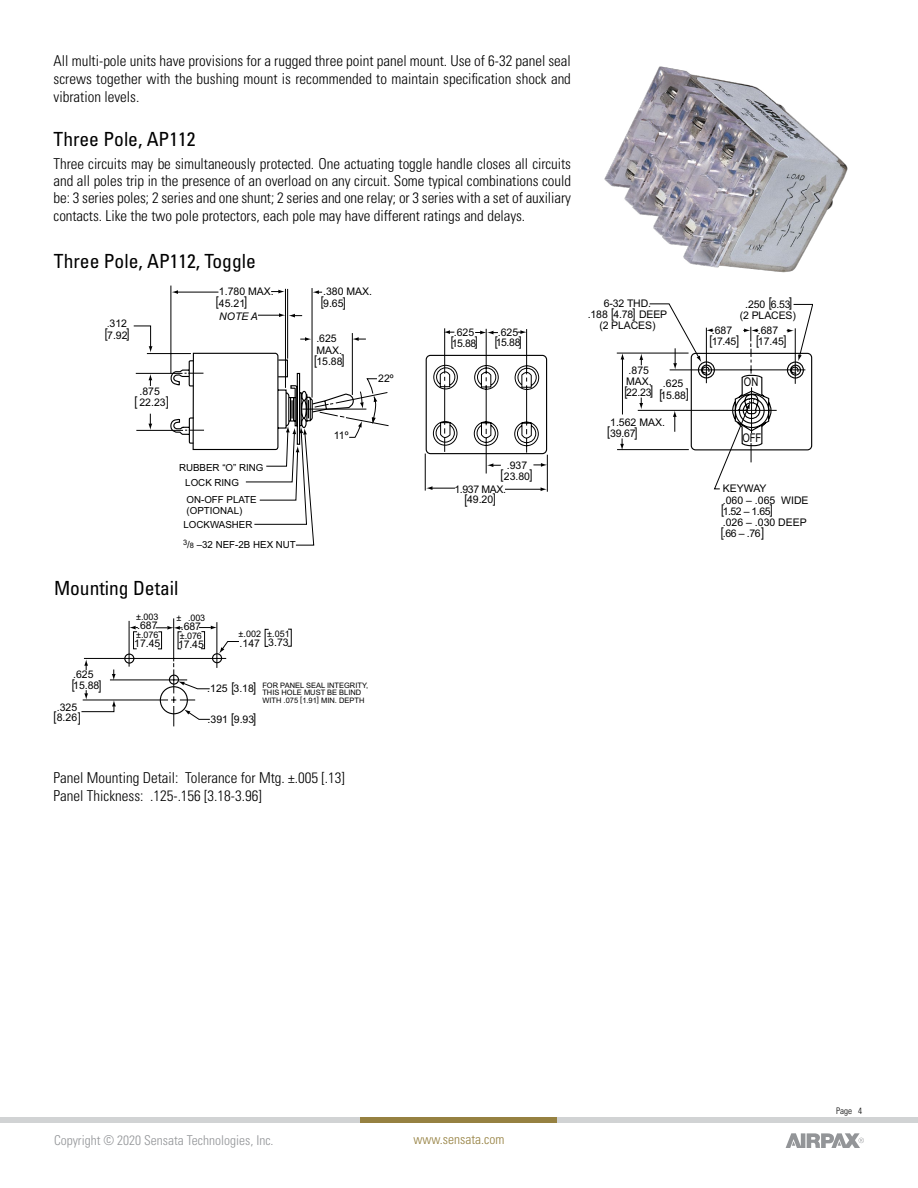
<style>
.page{position:relative;width:918px;height:1188px;background:#fff}
.page>*{position:absolute;margin:0;border:0;box-sizing:border-box;transform-origin:0 0}
.t1{font:condensed 19.5px "Univers LT Std";color:#000}
.t2{font:300 condensed 15px/17.2px "Univers";color:#000;text-align:justify}
.t3{font:300 condensed 13.5px "Univers";color:#939598}
.t4{font:13.5px "Arial";color:#000;scale:.8 1}
.t5{font:300 condensed 13.5px "Univers";color:#968141}
.t6{font:12px "Arial";color:#000;scale:.8 1}
.t7{font:10.5px/11.2px "Arial";color:#000}
.t8{font:10.5px/10.5px "Arial";letter-spacing:-.035em;color:#000;text-align:center}
.t9{font:10.5px/12px "Arial";color:#000;scale:.8 1}
.t10{font:italic 10.5px "Arial";color:#000}
.t11{font:9.75px/15.3px "Arial";color:#000}
.t12{font:9px "Arial";color:#000}
.t13{font:300 condensed 9px "Univers";color:#000}
.t14{font:7.5px/7.5px "Arial";color:#000}
.s1{font-size:13.5px}
.s2{font-size:7.5px}
</style>
<div class="page">
<div style="left:0;top:1117px;width:918px;height:6px;background:#d1d3d4"></div>
<div style="left:361px;top:1117px;width:196px;height:6px;background:#968141"></div>
<svg style="left:786px;top:1133px;width:78px;height:15px"></svg>
<img style="left:604px;top:66px;width:244px;height:207px">
<hr style="left:312px;top:288px;width:1px;height:110px;background:#000">
<hr style="left:285px;top:289px;width:1px;height:99px;background:#000">
<svg style="left:313px;top:290px;width:9px;height:4px"></svg>
<hr style="left:171px;top:286px;width:1px;height:87px;background:#000">
<hr style="left:177px;top:292px;width:41px;height:1px;background:#000">
<svg style="left:172px;top:290px;width:6px;height:4px"></svg>
<svg style="left:271px;top:290px;width:14px;height:3px"></svg>
<svg style="left:258px;top:313px;width:44px;height:5px"></svg>
<svg style="left:133px;top:325px;width:256px;height:221px"></svg>
<div style="left:278px;top:359px;width:10px;height:18px;border:1px solid #000"></div>
<hr style="left:287px;top:289px;width:1px;height:70px;background:#000">
<svg style="left:639px;top:354px;width:4px;height:11px"></svg>
<hr style="left:638px;top:410px;width:139px;height:1px;background:#000">
<hr style="left:617px;top:353px;width:72px;height:1px;background:#000">
<svg style="left:639px;top:398px;width:4px;height:11px"></svg>
<svg style="left:620px;top:438px;width:4px;height:11px"></svg>
<hr style="left:622px;top:358px;width:1px;height:56px;background:#000">
<svg style="left:621px;top:353px;width:3px;height:6px"></svg>
<svg style="left:649px;top:303px;width:164px;height:187px"></svg>
<hr style="left:617px;top:449px;width:72px;height:1px;background:#000">
<div style="left:691px;top:353px;width:121px;height:97px;border:1px solid #000;border-radius:4px"></div>
<svg style="left:425px;top:328px;width:123px;height:164px"></svg>
<hr style="left:110px;top:680px;width:77px;height:1px;background:#000">
<hr style="left:83px;top:700px;width:85px;height:1px;background:#000">
<hr style="left:173px;top:618px;width:1px;height:43px;background:#000">
<hr style="left:84px;top:658px;width:142px;height:1px;background:#000">
<hr style="left:217px;top:622px;width:1px;height:46px;background:#000">
<hr style="left:129px;top:621px;width:1px;height:46px;background:#000">
<svg style="left:112px;top:670px;width:4px;height:10px"></svg>
<svg style="left:81px;top:690px;width:35px;height:22px"></svg>
<svg style="left:84px;top:659px;width:4px;height:11px"></svg>
<svg style="left:124px;top:626px;width:115px;height:100px"></svg>
<p class="t2" style="left:54px;top:52px;width:519px;line-height:18px">All multi-pole units have provisions for a rugged three point panel mount. Use of 6-32 panel seal screws together with the bushing mount is recommended to maintain specification shock and vibration levels.</p>
<h1 class="t1" style="left:54px;top:127px;width:143px">Three Pole, AP112</h1>
<p class="t2" style="left:54px;top:155px;width:519px">Three circuits may be simultaneously protected. One actuating toggle handle closes all circuits and all poles trip in the presence of an overload on any circuit. Some typical combinations could be: 3 series poles; 2 series and one shunt; 2 series and one relay; or 3 series with a set of auxiliary contacts. Like the two pole protectors, each pole may have different ratings and delays.</p>
<h1 class="t1" style="left:54px;top:248px;width:203px">Three Pole, AP112, Toggle</h1>
<p class="t9" style="left:107px;top:318px;width:27px">.312<br>7.92</p>
<p class="t4" style="left:105px;top:328px;width:5px">[</p>
<p class="t4" style="left:126px;top:329px;width:5px">]</p>
<p class="t7" style="left:134px;top:387px;width:36px;line-height:10.5px;text-align:center">.875<br><span class="s1">[</span> 22.23<span class="s1">]</span></p>
<p class="t7" style="left:216px;top:286px;width:60px;line-height:12px;text-indent:3px">1.780 MAX. <span class="s1">[</span>45.21<span class="s1">]</span></p>
<p class="t10" style="left:219px;top:310px;width:40px">NOTE A</p>
<p class="t11" style="left:185px;top:460px;width:80px;text-indent:-6px">RUBBER “O” RING<br>LOCK RING</p>
<p class="t11" style="left:187px;top:495px;width:72px;line-height:10.5px">ON-OFF PLATE (OPTIONAL)</p>
<p class="t11" style="left:183px;top:516px;width:114px;line-height:19.5px">LOCKWASHER<br><sup>3</sup>/<span class="s2">8</span> –32 NEF-2B HEX NUT</p>
<h1 class="t1" style="left:54px;top:576px;width:126px">Mounting Detail</h1>
<p class="t7" style="left:323px;top:287px;width:51px">.380 MAX.<br>9.65</p>
<p class="t7" style="left:316px;top:334px;width:28px">.625<br>MAX.<br>15.88</p>
<p class="t4" style="left:321px;top:297px;width:5px">[</p>
<p class="t4" style="left:343px;top:297px;width:5px">]</p>
<p class="t4" style="left:314px;top:355px;width:5px">[</p>
<p class="t4" style="left:341px;top:355px;width:5px">]</p>
<p class="t7" style="left:334px;top:430px;width:16px">11º</p>
<p class="t7" style="left:378px;top:373px;width:17px">22º</p>
<p class="t12" style="left:136px;top:614px;width:24px">±.003</p>
<p class="t7" style="left:137px;top:621px;width:22px">.687</p>
<p class="t12" style="left:136px;top:632px;width:24px">±.076</p>
<p class="t7" style="left:134px;top:639px;width:28px">17.45</p>
<p class="t12" style="left:177px;top:615px;width:30px">± .003</p>
<p class="t7" style="left:181px;top:622px;width:22px">.687</p>
<p class="t12" style="left:180px;top:633px;width:24px">±.076</p>
<p class="t7" style="left:178px;top:640px;width:27px">17.45</p>
<p class="t12" style="left:267px;top:630px;width:24px">±.051</p>
<p class="t7" style="left:268px;top:638px;width:22px">3.73</p>
<p class="t12" style="left:239px;top:630px;width:24px">±.002</p>
<p class="t7" style="left:240px;top:638px;width:22px">.147</p>
<p class="t7" style="left:207px;top:684px;width:48px">.125 3.18</p>
<p class="t7" style="left:208px;top:714px;width:48px">.391 9.93</p>
<p class="t7" style="left:73px;top:670px;width:28px;line-height:10.5px">.625<br>15.88</p>
<p class="t4" style="left:72px;top:679px;width:5px">[</p>
<p class="t4" style="left:256px;top:695px;width:5px;rotate:-180deg">[</p>
<p class="t4" style="left:256px;top:726px;width:5px;rotate:-180deg">[</p>
<p class="t4" style="left:101px;top:692px;width:5px;rotate:-180deg">[</p>
<p class="t4" style="left:232px;top:682px;width:5px">[</p>
<p class="t14" style="left:262px;top:682px;width:107px">FOR PANEL SEAL INTEGRITY,<br>THIS HOLE MUST BE BLIND<br>WITH .075 [1.91] MIN. DEPTH</p>
<p class="t7" style="left:54px;top:703px;width:25px;line-height:10.5px;text-align:center">.325 <span class="s1">[</span>8.26</p>
<p class="t4" style="left:81px;top:724px;width:5px;rotate:-180deg">[</p>
<p class="t4" style="left:231px;top:713px;width:5px">[</p>
<p class="t7" style="left:452px;top:328px;width:26px;line-height:10.5px">.625<br>15.88</p>
<p class="t4" style="left:451px;top:336px;width:5px">[</p>
<p class="t4" style="left:475px;top:336px;width:5px">]</p>
<p class="t7" style="left:496px;top:328px;width:26px;line-height:10.5px">.625<br>15.88</p>
<p class="t4" style="left:495px;top:336px;width:5px">[</p>
<p class="t4" style="left:519px;top:336px;width:5px">]</p>
<p class="t7" style="left:504px;top:461px;width:28px;line-height:10.5px">.937<br>23.80</p>
<p class="t4" style="left:500px;top:469px;width:5px">[</p>
<p class="t4" style="left:529px;top:469px;width:5px">]</p>
<p class="t8" style="left:454px;top:485px;width:53px">1.937 MAX. <span class="s1">[</span>49.20<span class="s1">]</span></p>
<p class="t7" style="left:588px;top:299px;width:81px;text-align:center">6-32 THD.<br>.188 4.78 DEEP (2 PLACES)</p>
<p class="t4" style="left:611px;top:308px;width:5px">[</p>
<p class="t4" style="left:632px;top:308px;width:5px">]</p>
<p class="t4" style="left:769px;top:297px;width:5px">[</p>
<p class="t4" style="left:792px;top:310px;width:5px;rotate:-180deg">[</p>
<p class="t7" style="left:740px;top:299px;width:58px;text-align:center">.250 6.53 (2 PLACES)</p>
<p class="t7" style="left:712px;top:326px;width:26px">.687<br>17.45</p>
<p class="t7" style="left:758px;top:326px;width:28px">.687<br>17.45</p>
<p class="t4" style="left:756px;top:335px;width:5px">[</p>
<p class="t4" style="left:786px;top:348px;width:5px;rotate:-180deg">[</p>
<p class="t4" style="left:709px;top:336px;width:5px">[</p>
<p class="t4" style="left:736px;top:335px;width:5px">]</p>
<p class="t7" style="left:626px;top:366px;width:27px">.875<br>MAX.<br>22.23</p>
<p class="t7" style="left:610px;top:417px;width:56px">1.562 MAX.<br>39.67</p>
<p class="t7" style="left:663px;top:379px;width:22px">.625</p>
<p class="t6" style="left:744px;top:378px;width:20px">ON</p>
<p class="t7" style="left:661px;top:390px;width:27px">15.88</p>
<p class="t4" style="left:624px;top:386px;width:5px">[</p>
<p class="t4" style="left:650px;top:385px;width:5px">]</p>
<p class="t4" style="left:660px;top:389px;width:5px">[</p>
<p class="t4" style="left:686px;top:389px;width:5px">]</p>
<p class="t4" style="left:607px;top:427px;width:5px">[</p>
<p class="t4" style="left:635px;top:427px;width:5px">]</p>
<p class="t6" style="left:742px;top:433px;width:25px">OFF</p>
<p class="t7" style="left:723px;top:484px;width:87px">KEYWAY<br>.060 – .065 WIDE<br>1.52 – 1.65<br>.026 – .030 DEEP .66 – .76</p>
<p class="t4" style="left:721px;top:504px;width:5px">[</p>
<p class="t4" style="left:770px;top:504px;width:5px">]</p>
<p class="t4" style="left:721px;top:527px;width:5px">[</p>
<p class="t4" style="left:761px;top:527px;width:5px">]</p>
<p class="t2" style="left:54px;top:769px;width:293px;line-height:18px">Panel Mounting Detail: Tolerance for Mtg. ±.005 [.13]<br>Panel Thickness: .125-.156 [3.18-3.96]</p>
<p class="t3" style="left:54px;top:1132px;width:221px">Copyright © 2020 Sensata Technologies, Inc.</p>
<p class="t5" style="left:414px;top:1131px;width:92px">www.sensata.com</p>
<p class="t13" style="left:836px;top:1105px;width:27px">Page 4</p>
</div>
